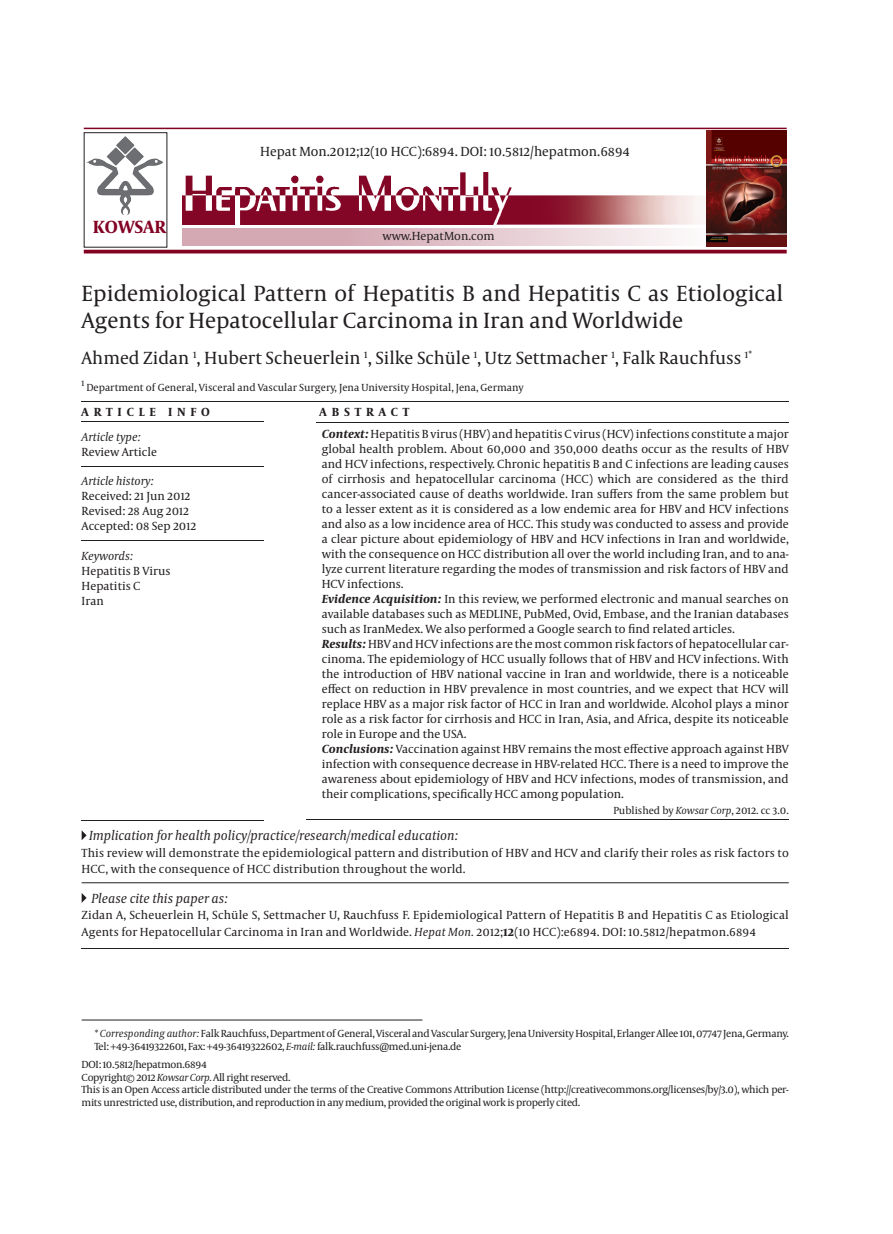
<style>
.page{position:relative;width:893px;height:1234px;background:#fff}
.page>*{position:absolute;margin:0;border:0;box-sizing:border-box;transform-origin:0 0}
.titr{font:22.5px/27px "Capitolium News";color:#231f20}
.nevisande{font:18px "Capitolium News";color:#231f20}
.t1{font:700 18px "Capitolium News";color:#820123}
.t2{font:italic 13.5px "Capitolium News";color:#231f20}
.ABSTRACT_matn{font:13.5px "Capitolium News";color:#231f20}
.ABSTRACT_matn-2{font:12px/15px "Capitolium News";letter-spacing:.01em;color:#231f20;text-align:justify}
.t3{font:italic 12px "Capitolium News";color:#231f20}
.t4{font:700 12px "Capitolium News";letter-spacing:.4em;color:#231f20}
.tozihat{font:10.5px/13.5px "Capitolium News";letter-spacing:-.025em;color:#231f20}
.tozihat-2{font:10.5px "Capitolium News";color:#231f20}
.s1{font-weight:700;font-style:italic}
.s2{font-style:italic}
.s3{font-weight:700}
</style>
<div class="page">
<img style="left:86px;top:136px;width:76px;height:79px">
<hr style="left:84px;top:250px;width:703px;height:3px;background:#820123">
<hr style="left:84px;top:128px;width:703px;height:1px;background:#820123">
<img style="left:183px;top:172px;width:516px;height:52px">
<svg style="left:183px;top:229px;width:493px;height:17px;background:#e0c2c9"></svg>
<img style="left:706px;top:131px;width:81px;height:115px">
<svg style="left:772px;top:164px;width:8px;height:2px"></svg>
<hr style="left:82px;top:401px;width:707px;height:1px;background:#231f20">
<hr style="left:82px;top:540px;width:182px;height:1px;background:#231f20">
<hr style="left:82px;top:819px;width:182px;height:1px;background:#231f20">
<hr style="left:82px;top:466px;width:182px;height:1px;background:#231f20">
<hr style="left:82px;top:421px;width:182px;height:1px;background:#231f20">
<svg style="left:82px;top:893px;width:5px;height:9px"></svg>
<svg style="left:82px;top:831px;width:5px;height:9px"></svg>
<hr style="left:82px;top:947px;width:707px;height:1px;background:#231f20">
<hr style="left:82px;top:882px;width:707px;height:1px;background:#231f20">
<hr style="left:316px;top:422px;width:473px;height:1px;background:#231f20">
<hr style="left:306px;top:819px;width:483px;height:1px;background:#231f20">
<hr style="left:82px;top:1019px;width:340px;height:1px;background:#231f20">
<p class="t1" style="left:93px;top:216px;width:75px">KOWSAR</p>
<p class="ABSTRACT_matn" style="left:260px;top:144px;width:371px">Hepat Mon.2012;12(10 HCC):6894. DOI: 10.5812/hepatmon.6894</p>
<p class="ABSTRACT_matn-2" style="left:382px;top:228px;width:114px">www.HepatMon.com</p>
<p class="titr" style="left:82px;top:280px;width:703px">Epidemiological Pattern of Hepatitis B and Hepatitis C as Etiological<br>Agents for Hepatocellular Carcinoma in Iran and Worldwide</p>
<p class="nevisande" style="left:82px;top:347px;width:672px">Ahmed Zidan <sup>1</sup>, Hubert Scheuerlein <sup>1</sup>, Silke Schüle <sup>1</sup>, Utz Settmacher <sup>1</sup>, Falk Rauchfuss <sup>1*</sup></p>
<p class="tozihat-2" style="left:82px;top:381px;width:444px"><sup>1</sup> Department of General, Visceral and Vascular Surgery, Jena University Hospital, Jena, Germany</p>
<p class="t4" style="left:82px;top:405px;width:130px">ARTICLE INFO</p>
<p class="t4" style="left:320px;top:405px;width:91px">ABSTRACT</p>
<p class="t3" style="left:82px;top:430px;width:61px">Article type:</p>
<p class="ABSTRACT_matn-2" style="left:82px;top:444px;width:77px">Review Article</p>
<p class="t3" style="left:82px;top:474px;width:74px">Article history:</p>
<p class="ABSTRACT_matn-2" style="left:82px;top:489px;width:110px">Received: 21 Jun 2012</p>
<p class="ABSTRACT_matn-2" style="left:82px;top:504px;width:109px">Revised: 28 Aug 2012</p>
<p class="ABSTRACT_matn-2" style="left:82px;top:519px;width:116px">Accepted: 08 Sep 2012</p>
<p class="t3" style="left:82px;top:549px;width:53px">Keywords:</p>
<p class="ABSTRACT_matn-2" style="left:82px;top:563px;width:90px">Hepatitis B Virus</p>
<p class="ABSTRACT_matn-2" style="left:82px;top:578px;width:60px">Hepatitis C</p>
<p class="ABSTRACT_matn-2" style="left:82px;top:593px;width:24px">Iran</p>
<p class="ABSTRACT_matn-2" style="left:322px;top:427px;width:469px"><span class="s1">Context:</span> Hepatitis B virus (HBV) and hepatitis C virus (HCV) infections constitute a major global health problem. About 60,000 and 350,000 deaths occur as the results of HBV and HCV infections, respectively. Chronic hepatitis B and C infections are leading causes of cirrhosis and hepatocellular carcinoma (HCC) which are considered as the third cancer-associated cause of deaths worldwide. Iran suffers from the same problem but to a lesser extent as it is considered as a low endemic area for HBV and HCV infections and also as a low incidence area of HCC. This study was conducted to assess and provide a clear picture about epidemiology of HBV and HCV infections in Iran and worldwide, with the consequence on HCC distribution all over the world including Iran, and to ana&shy;lyze current literature regarding the modes of transmission and risk factors of HBV and HCV infections.</p>
<p class="ABSTRACT_matn-2" style="left:322px;top:592px;width:468px"><span class="s1">Evidence Acquisition:</span> In this review, we performed electronic and manual searches on available databases such as MEDLINE, PubMed, Ovid, Embase, and the Iranian databases such as IranMedex. We also performed a Google search to find related articles.</p>
<p class="ABSTRACT_matn-2" style="left:322px;top:637px;width:469px"><span class="s1">Results:</span> HBV and HCV infections are the most common risk factors of hepatocellular car&shy;cinoma. The epidemiology of HCC usually follows that of HBV and HCV infections. With the introduction of HBV national vaccine in Iran and worldwide, there is a noticeable effect on reduction in HBV prevalence in most countries, and we expect that HCV will replace HBV as a major risk factor of HCC in Iran and worldwide. Alcohol plays a minor role as a risk factor for cirrhosis and HCC in Iran, Asia, and Africa, despite its noticeable role in Europe and the USA.</p>
<p class="ABSTRACT_matn-2" style="left:322px;top:742px;width:468px"><span class="s1">Conclusions:</span> Vaccination against HBV remains the most effective approach against HBV infection with consequence decrease in HBV-related HCC. There is a need to improve the awareness about epidemiology of HBV and HCV infections, modes of transmission, and their complications, specifically HCC among population.</p>
<p class="tozihat-2" style="left:613px;top:804px;width:177px">Published by <span class="s2">Kowsar Corp</span>, 2012. cc 3.0.</p>
<p class="t2" style="left:89px;top:828px;width:371px">Implication for health policy/practice/research/medical education:</p>
<p class="ABSTRACT_matn-2" style="left:82px;top:844px;width:709px;line-height:16.5px">This review will demonstrate the epidemiological pattern and distribution of HBV and HCV and clarify their roles as risk factors to<br>HCC, with the consequence of HCC distribution throughout the world.</p>
<p class="t2" style="left:91px;top:890px;width:138px">Please cite this paper as:</p>
<p class="ABSTRACT_matn-2" style="left:82px;top:907px;width:709px;line-height:16.5px">Zidan A, Scheuerlein H, Schüle S, Settmacher U, Rauchfuss F. Epidemiological Pattern of Hepatitis B and Hepatitis C as Etiological<br>Agents for Hepatocellular Carcinoma in Iran and Worldwide. <span class="s2">Hepat Mon.</span> 2012;<span class="s3">12</span>(10 HCC):e6894. DOI: 10.5812/hepatmon.6894</p>
<p class="tozihat" style="left:94px;top:1026px;width:696px">* <span class="s2">Corresponding author:</span> Falk Rauchfuss, Department of General, Visceral and Vascular Surgery, Jena University Hospital, Erlanger Allee 101, 07747 Jena, Germany.<br>Tel: +49-36419322601, Fax: +49-36419322602, <span class="s2">E-mail:</span> falk.rauchfuss@med.uni-jena.de</p>
<p class="tozihat" style="left:82px;top:1057px;width:127px">DOI: 10.5812/hepatmon.6894</p>
<p class="tozihat" style="left:82px;top:1070px;width:210px">Copyright© 2012 <span class="s2">Kowsar Corp.</span> All right reserved.</p>
<p class="tozihat" style="left:82px;top:1083px;width:709px;line-height:12.6px">This is an Open Access article distributed under the terms of the Creative Commons Attribution License (http://creativecommons.org/licenses/by/3.0), which per&shy;mits unrestricted use, distribution, and reproduction in any medium, provided the original work is properly cited.</p>
</div>
